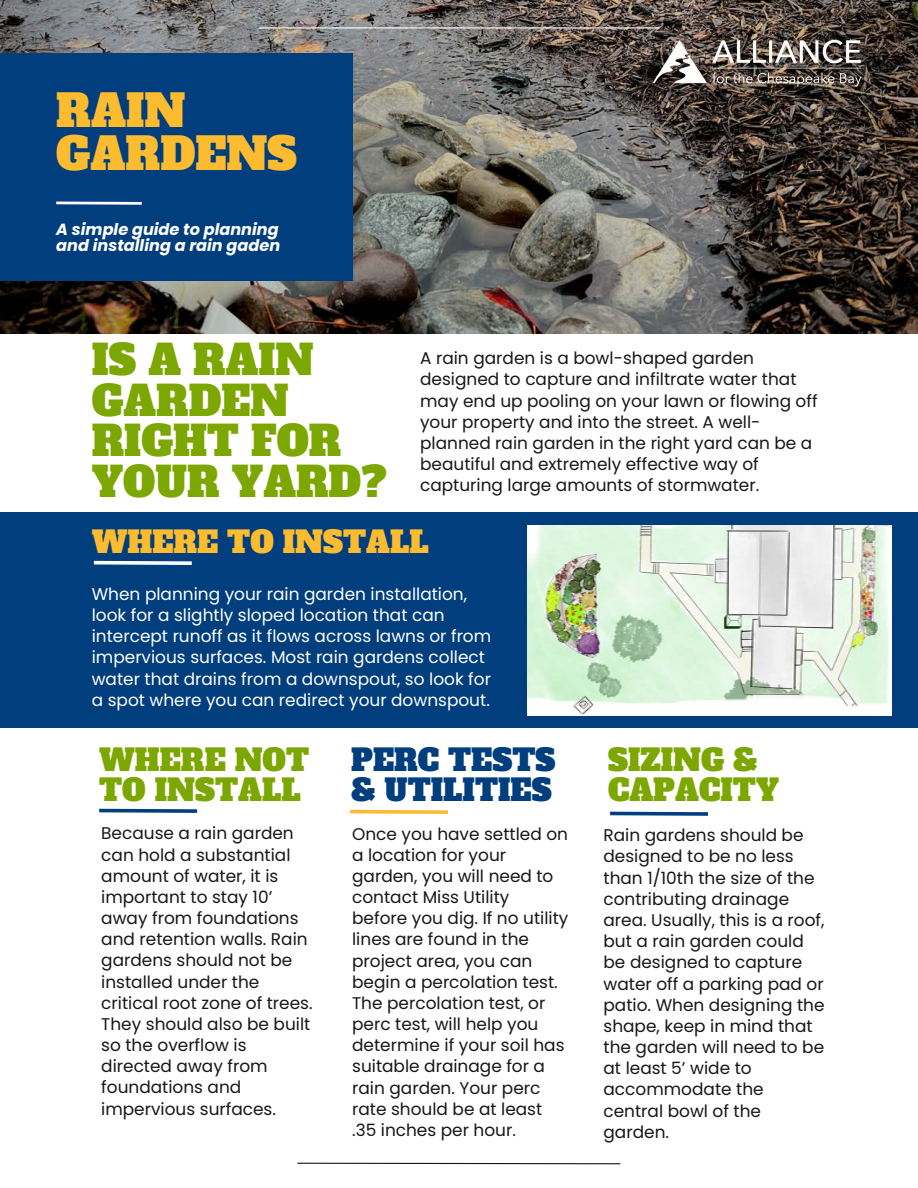
<style>
.page{position:relative;width:918px;height:1188px;background:#fff}
.page>*{position:absolute;margin:0;border:0;box-sizing:border-box;transform-origin:0 0}
.t1{font:43.65px/42.8px "Alfa Slab One";color:#fdbb30}
.t2{font:40.65px/40.5px "Alfa Slab One";color:#7ca700}
.t3{font:29.7px/29.2px "Alfa Slab One";color:#7ca700}
.t4{font:29.7px/29.2px "Alfa Slab One";color:#003e7e}
.t5{font:29.7px "Alfa Slab One";color:#fdbb30}
.t6{font:16.95px/21.1px "Poppins";color:#171717}
.t7{font:16.95px/21.1px "Poppins";color:#fff}
.t8{font:italic 700 16.05px/15.8px "Poppins";color:#fff}
</style>
<div class="page">
<div style="left:0;top:512px;width:918px;height:216px;background:#003e7e"></div>
<img style="left:527px;top:525px;width:365px;height:190px">
<img style="left:0;top:0;width:918px;height:333px">
<div style="left:0;top:54px;width:352px;height:227px;background:#003e7e"></div>
<hr style="left:259px;top:27px;width:400px;height:2px;background:#fff">
<svg style="left:297px;top:1162px;width:324px;height:3px"></svg>
<svg style="left:56px;top:201px;width:86px;height:4px"></svg>
<svg style="left:93px;top:560px;width:99px;height:5px"></svg>
<svg style="left:350px;top:809px;width:98px;height:5px"></svg>
<svg style="left:99px;top:808px;width:99px;height:5px"></svg>
<svg style="left:610px;top:811px;width:98px;height:5px"></svg>
<img style="left:639px;top:28px;width:234px;height:69px">
<h1 class="t1" style="left:56px;top:91px;width:242px">RAIN<br>GARDENS</h1>
<p class="t8" style="left:56px;top:222px;width:225px">A simple guide to planning and installing a rain gaden</p>
<h2 class="t2" style="left:92px;top:341px;width:296px">IS A RAIN<br>GARDEN<br>RIGHT FOR<br>YOUR YARD?</h2>
<h3 class="t5" style="left:92px;top:522px;width:338px">WHERE TO INSTALL</h3>
<p class="t6" style="left:420px;top:348px;width:399px">A rain garden is a bowl-shaped garden designed to capture and infiltrate water that may end up pooling on your lawn or flowing off your property and into the street. A well&shy;planned rain garden in the right yard can be a beautiful and extremely effective way of capturing large amounts of stormwater.</p>
<p class="t7" style="left:92px;top:583px;width:401px">When planning your rain garden installation, look for a slightly sloped location that can intercept runoff as it flows across lawns or from impervious surfaces. Most rain gardens collect water that drains from a downspout, so look for a spot where you can redirect your downspout.</p>
<h3 class="t3" style="left:99px;top:746px;width:211px">WHERE NOT<br>TO INSTALL</h3>
<h3 class="t3" style="left:608px;top:746px;width:172px">SIZING &amp;<br>CAPACITY</h3>
<p class="t6" style="left:101px;top:823px;width:213px">Because a rain garden can hold a substantial amount of water, it is important to stay 10’ away from foundations and retention walls. Rain gardens should not be installed under the critical root zone of trees.<br>They should also be built so the overflow is directed away from foundations and impervious surfaces.</p>
<p class="t6" style="left:604px;top:825px;width:223px">Rain gardens should be designed to be no less than 1/10th the size of the contributing drainage area. Usually, this is a roof, but a rain garden could be designed to capture water off a parking pad or patio. When designing the shape, keep in mind that the garden will need to be at least 5’ wide to accommodate the central bowl of the garden.</p>
<h3 class="t4" style="left:351px;top:746px;width:206px">PERC TESTS &amp; UTILITIES</h3>
<p class="t6" style="left:352px;top:823px;width:218px">Once you have settled on a location for your garden, you will need to contact Miss Utility before you dig. If no utility lines are found in the project area, you can begin a percolation test.<br>The percolation test, or perc test, will help you determine if your soil has suitable drainage for a rain garden. Your perc rate should be at least .35 inches per hour.</p>
</div>
